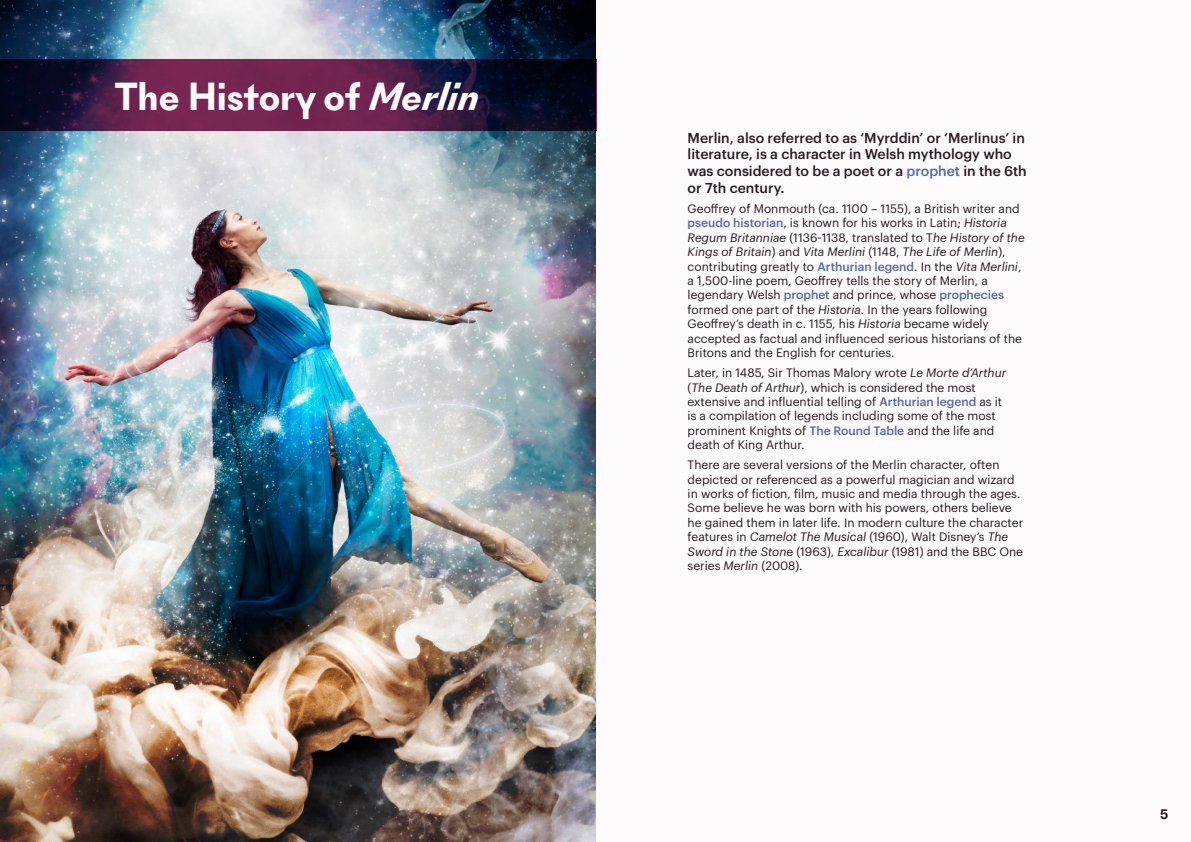
<style>
.page{position:relative;width:1191px;height:842px;background:#fffafc}
.page>*{position:absolute;margin:0;border:0;box-sizing:border-box;transform-origin:0 0}
.t1{font:700 39.5px "New Paris Skyline";letter-spacing:-.005em;color:#fffafc}
.t2{font:500 14px/16.8px "Graphik";color:#271921}
.t3{font:700 14px "New Paris Skyline";color:#271920}
.t4{font:12px/14.4px "Graphik";color:#271921}
.s1{font-style:italic}
.s2{color:#4f69b0}
.s3{font-weight:500;color:#4f69b0}
</style>
<div class="page">
<img style="left:0;top:0;width:595px;height:842px">
<svg style="left:0;top:60px;width:596px;height:71px;background:#42193d"></svg>
<h1 class="t1" style="left:115px;top:70px;width:366px">The History of <span class="s1">Merlin</span></h1>
<p class="t2" style="left:687px;top:128px;width:341px">Merlin, also referred to as ‘Myrddin’ or ‘Merlinus’ in literature, is a character in Welsh mythology who was considered to be a poet or a <span class="s2">prophet</span> in the 6th or 7th century.</p>
<p class="t4" style="left:687px;top:200px;width:338px">Geoffrey of Monmouth (ca. 1100 – 1155), a British writer and <span class="s3">pseudo historian</span>, is known for his works in Latin; <span class="s1">Historia Regum Britanniae</span> (1136-1138, translated to T<span class="s1">he History of the Kings of Britain</span>) and <span class="s1">Vita Merlini</span> (1148, <span class="s1">The Life of Merlin</span>), contributing greatly to <span class="s3">Arthurian legend</span>. In the <span class="s1">Vita Merlini</span>, a 1,500-line poem, Geoffrey tells the story of Merlin, a legendary Welsh <span class="s3">prophet</span> and prince, whose <span class="s3">prophecies </span>formed one part of the <span class="s1">Historia</span>. In the years following Geoffrey’s death in c. 1155, his <span class="s1">Historia</span> became widely accepted as factual and influenced serious historians of the Britons and the English for centuries.</p>
<p class="t4" style="left:687px;top:364px;width:320px">Later, in 1485, Sir Thomas Malory wrote <span class="s1">Le Morte d’Arthur </span>(<span class="s1">The Death of Arthur</span>), which is considered the most extensive and influential telling of <span class="s3">Arthurian legend</span> as it is a compilation of legends including some of the most prominent Knights of <span class="s3">The Round Table</span> and the life and death of King Arthur.</p>
<p class="t4" style="left:687px;top:457px;width:337px">There are several versions of the Merlin character, often depicted or referenced as a powerful magician and wizard in works of fiction, film, music and media through the ages.<br>Some believe he was born with his powers, others believe he gained them in later life. In modern culture the character features in <span class="s1">Camelot The Musical</span> (1960), Walt Disney’s <span class="s1">The Sword in the Ston</span>e (1963), <span class="s1">Excalibur</span> (1981) and the BBC One series <span class="s1">Merlin</span> (2008).</p>
<p class="t3" style="left:1160px;top:805px;width:10px">5</p>
</div>
